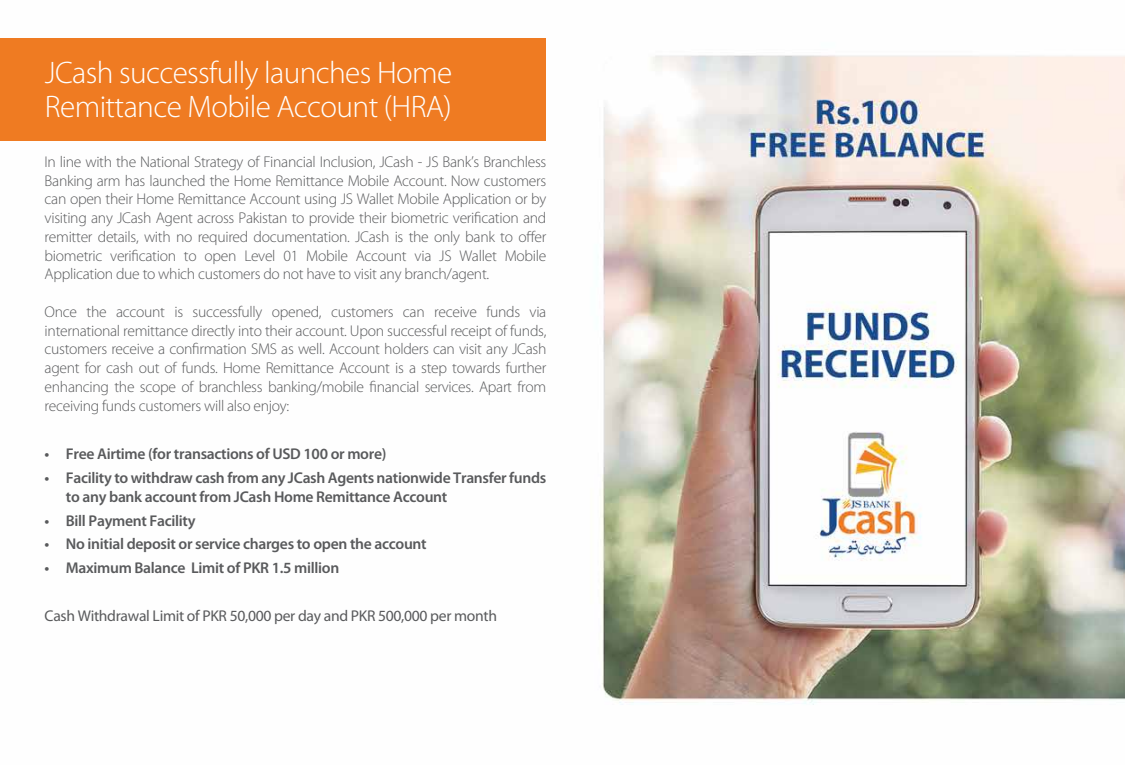
<style>
.page{position:relative;width:1125px;height:765px;background:#fff}
.page>*{position:absolute;margin:0;border:0;box-sizing:border-box;transform-origin:0 0}
.t1{font:300 31.25px/33.8px "Myriad Pro";letter-spacing:-.02em;color:#fff}
.t2{font:300 15.62px/18.8px "Myriad Pro";letter-spacing:-.02em;color:#595a5c;text-align:justify}
.t3{font:600 15.62px/18.8px "Myriad Pro";letter-spacing:-.02em;color:#595a5c}
.t4{font:15.62px "Myriad Pro";letter-spacing:-.02em;color:#595a5c}
</style>
<div class="page">
<img style="left:545px;top:38px;width:580px;height:667px">
<div style="left:0;top:38px;width:545px;height:103px;background:#ef7b22"></div>
<h1 class="t1" style="left:45px;top:56px;width:409px">JCash successfully launches Home<br>Remittance Mobile Account (HRA)</h1>
<p class="t2" style="left:45px;top:152px;width:503px">In line with the National Strategy of Financial Inclusion, JCash - JS Bank’s Branchless Banking arm has launched the Home Remittance Mobile Account. Now customers can open their Home Remittance Account using JS Wallet Mobile Application or by visiting any JCash Agent across Pakistan to provide their biometric verification and remitter details, with no required documentation. JCash is the only bank to offer biometric verification to open Level 01 Mobile Account via JS Wallet Mobile Application due to which customers do not have to visit any branch/agent.</p>
<p class="t2" style="left:45px;top:302px;width:503px">Once the account is successfully opened, customers can receive funds via international remittance directly into their account. Upon successful receipt of funds, customers receive a confirmation SMS as well. Account holders can visit any JCash agent for cash out of funds. Home Remittance Account is a step towards further enhancing the scope of branchless banking/mobile financial services. Apart from receiving funds customers will also enjoy:</p>
<p class="t3" style="left:45px;top:444px;width:343px">• Free Airtime (for transactions of USD 100 or more)</p>
<p class="t3" style="left:66px;top:468px;width:482px;text-indent:-21px">• Facility to withdraw cash from any JCash Agents nationwide Transfer funds to any bank account from JCash Home Remittance Account</p>
<p class="t3" style="left:45px;top:511px;width:152px">• Bill Payment Facility</p>
<p class="t3" style="left:45px;top:534px;width:384px">• No initial deposit or service charges to open the account</p>
<p class="t3" style="left:45px;top:558px;width:296px">• Maximum Balance Limit of PKR 1.5 million</p>
<p class="t4" style="left:45px;top:606px;width:454px">Cash Withdrawal Limit of PKR 50,000 per day and PKR 500,000 per month</p>
</div>
